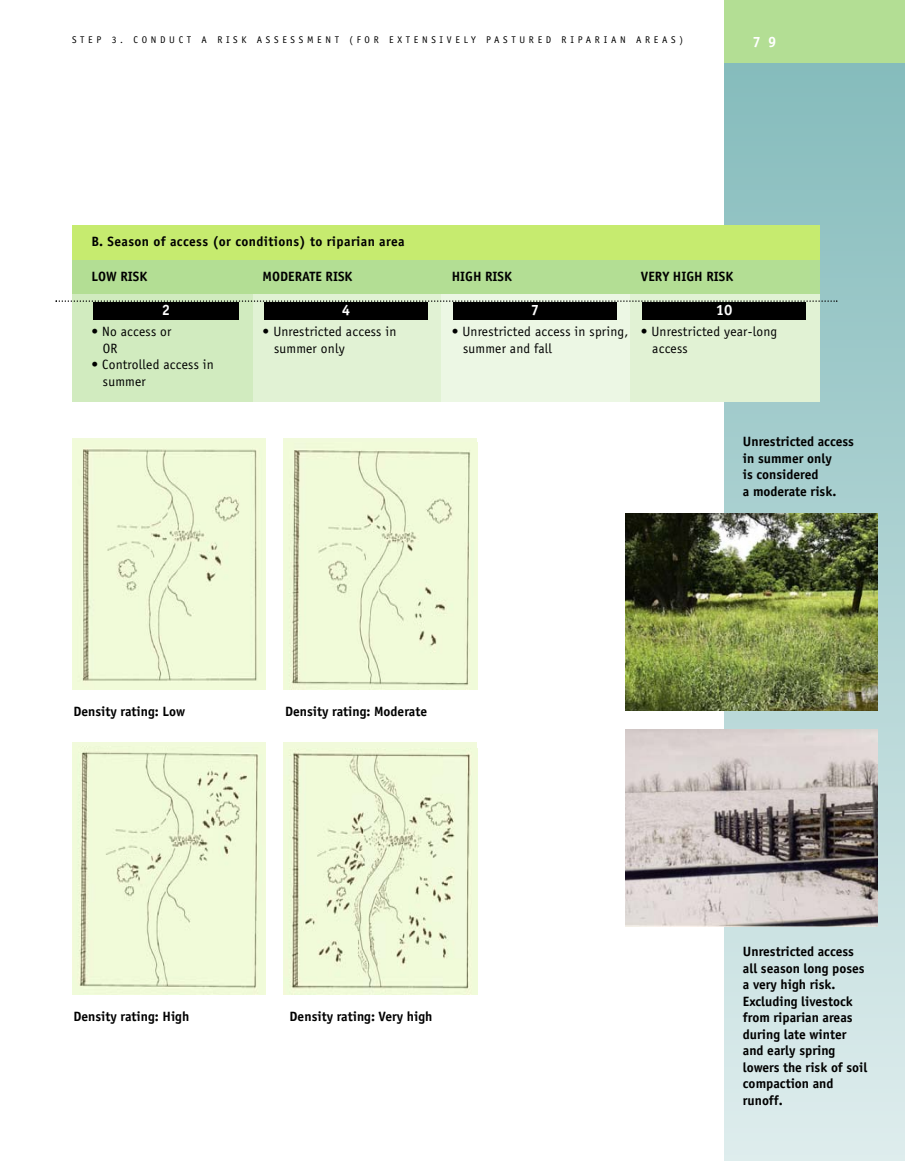
<style>
.page{position:relative;width:905px;height:1161px;background:#fff}
.page>*{position:absolute;margin:0;border:0;box-sizing:border-box;transform-origin:0 0}
.t1{font:700 15px "Officina Sans";color:#fff}
.t2{font:700 13.5px/16.5px "Officina Sans";color:#000}
.t3{font:13.5px/16.5px "Officina Sans";letter-spacing:.015em;color:#000}
.t4{font:700 13.5px "Officina Sans";letter-spacing:.03em;color:#000}
.t5{font:9.75px "Officina Sans";letter-spacing:.38em;color:#000}
</style>
<div class="page">
<div style="left:724px;top:63px;width:180px;height:1098px;background:linear-gradient(to bottom,#85bcbc,#deeded)"></div>
<div style="left:724px;top:0;width:180px;height:63px;background:#b3de94"></div>
<div style="left:72px;top:260px;width:747px;height:34px;background:#b3de94"></div>
<img style="left:284px;top:443px;width:193px;height:247px">
<div style="left:72px;top:742px;width:194px;height:252px;background:#f1fadb"></div>
<img style="left:79px;top:752px;width:179px;height:237px">
<div style="left:284px;top:742px;width:193px;height:252px;background:#f1fadb"></div>
<img style="left:290px;top:753px;width:180px;height:236px">
<img style="left:72px;top:441px;width:194px;height:249px">
<img style="left:626px;top:729px;width:252px;height:198px">
<img style="left:626px;top:513px;width:252px;height:198px">
<div style="left:72px;top:225px;width:747px;height:35px;background:#c6eb6f"></div>
<div style="left:252px;top:294px;width:189px;height:108px;background:#e1f2d4"></div>
<div style="left:441px;top:294px;width:189px;height:108px;background:#ecf7e4"></div>
<div style="left:630px;top:294px;width:189px;height:108px;background:#e1f2d4"></div>
<div style="left:72px;top:294px;width:180px;height:108px;background:#d1ebbf"></div>
<svg style="left:56px;top:300px;width:781px;height:2px"></svg>
<div style="left:642px;top:302px;width:164px;height:18px;background:#000"></div>
<div style="left:453px;top:302px;width:163px;height:18px;background:#000"></div>
<div style="left:264px;top:302px;width:164px;height:18px;background:#000"></div>
<div style="left:93px;top:302px;width:145px;height:18px;background:#000"></div>
<p class="t5" style="left:72px;top:36px;width:612px">STEP 3. CONDUCT A RISK ASSESSMENT (FOR EXTENSIVELY PASTURED RIPARIAN AREAS)</p>
<p class="t1" style="left:752px;top:36px;width:26px">7 9</p>
<p class="t4" style="left:92px;top:237px;width:314px">B. Season of access (or conditions) to riparian area</p>
<p class="t2" style="left:92px;top:269px;width:57px">LOW RISK</p>
<p class="t2" style="left:263px;top:269px;width:91px">MODERATE RISK</p>
<p class="t2" style="left:452px;top:269px;width:62px">HIGH RISK</p>
<p class="t2" style="left:641px;top:269px;width:94px">VERY HIGH RISK</p>
<p class="t1" style="left:162px;top:305px;width:10px">2</p>
<p class="t1" style="left:342px;top:305px;width:10px">4</p>
<p class="t1" style="left:531px;top:305px;width:10px">7</p>
<p class="t1" style="left:715px;top:305px;width:18px">10</p>
<p class="t3" style="left:92px;top:325px;width:81px">• No access or</p>
<p class="t3" style="left:263px;top:325px;width:135px">• Unrestricted access in</p>
<p class="t3" style="left:452px;top:325px;width:327px">• Unrestricted access in spring, • Unrestricted year-long</p>
<p class="t3" style="left:103px;top:341px;width:16px">OR</p>
<p class="t3" style="left:274px;top:341px;width:72px">summer only</p>
<p class="t3" style="left:463px;top:341px;width:90px">summer and fall</p>
<p class="t3" style="left:652px;top:341px;width:37px">access</p>
<p class="t3" style="left:103px;top:358px;width:112px;text-indent:-11px">• Controlled access in summer</p>
<p class="t2" style="left:73px;top:704px;width:113px">Density rating: Low</p>
<p class="t2" style="left:285px;top:704px;width:143px">Density rating: Moderate</p>
<p class="t2" style="left:73px;top:1009px;width:117px">Density rating: High</p>
<p class="t2" style="left:289px;top:1009px;width:144px">Density rating: Very high</p>
<p class="t2" style="left:742px;top:435px;width:113px">Unrestricted access in summer only<br>is considered<br>a moderate risk.</p>
<p class="t2" style="left:742px;top:945px;width:126px">Unrestricted access all season long poses a very high risk.<br>Excluding livestock from riparian areas during late winter and early spring lowers the risk of soil compaction and runoff.</p>
</div>
